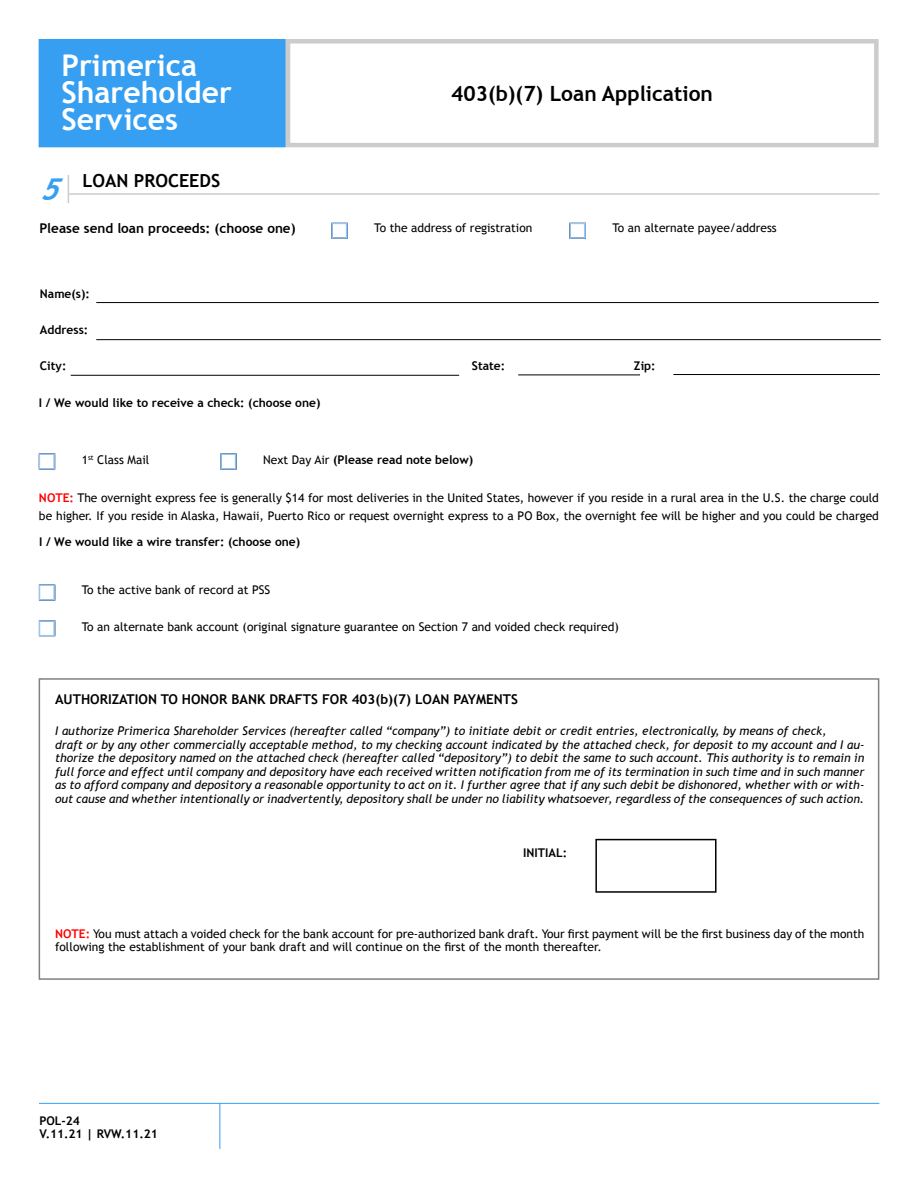
<style>
.page{position:relative;width:918px;height:1188px;background:#fff}
.page>*{position:absolute;margin:0;border:0;box-sizing:border-box;transform-origin:0 0}
.t1{font:700 30px/27px "Trebuchet MS";color:#fff}
.t2{font:italic 700 30px "Trebuchet";color:#369ff2}
.t3{font:700 21px "Trebuchet MS";color:#000}
.t4{font:700 18px "Trebuchet MS";color:#000}
.t5{font:700 13.5px "Trebuchet MS";color:#000}
.t6{font:italic 12px/13.5px "Trebuchet MS";color:#000}
.t7{font:12px/18px "Trebuchet MS";color:#000}
.t8{font:700 12px/13.5px "Trebuchet MS";color:#000}
.s1{font-weight:400}
.s2{font-weight:700;color:#f00}
</style>
<div class="page">
<hr style="left:39px;top:1103px;width:840px;height:1px;background:#369ff2">
<hr style="left:220px;top:1103px;width:1px;height:46px;background:#369ff2">
<div style="left:39px;top:678px;width:840px;height:302px;border:2px solid #808080"></div>
<div style="left:595px;top:839px;width:122px;height:54px;border:2px solid #000"></div>
<hr style="left:69px;top:193px;width:810px;height:2px;background:#ccc">
<svg style="left:68px;top:175px;width:1px;height:28px"></svg>
<hr style="left:96px;top:302px;width:783px;height:1px;background:#000">
<hr style="left:96px;top:339px;width:785px;height:1px;background:#000">
<hr style="left:71px;top:375px;width:388px;height:1px;background:#000">
<hr style="left:518px;top:375px;width:122px;height:1px;background:#000">
<hr style="left:673px;top:374px;width:207px;height:1px;background:#000">
<div style="left:39px;top:39px;width:247px;height:108px;background:#369ff2"></div>
<div style="left:286px;top:39px;width:593px;height:108px;border:4px solid #ccc"></div>
<div style="left:332px;top:223px;width:16px;height:15px;border:1px solid #97c9fe"></div>
<div style="left:570px;top:223px;width:16px;height:15px;border:1px solid #97c9fe"></div>
<div style="left:39px;top:454px;width:16px;height:15px;border:1px solid #97c9fe"></div>
<div style="left:221px;top:454px;width:16px;height:15px;border:1px solid #97c9fe"></div>
<div style="left:39px;top:585px;width:16px;height:15px;border:1px solid #97c9fe"></div>
<div style="left:39px;top:621px;width:16px;height:15px;border:1px solid #97c9fe"></div>
<h1 class="t1" style="left:62px;top:52px;width:172px">Primerica<br>Shareholder<br>Services</h1>
<h2 class="t3" style="left:451px;top:80px;width:263px">403(b)(7) Loan Application</h2>
<h3 class="t4" style="left:82px;top:169px;width:139px">LOAN PROCEEDS</h3>
<h1 class="t2" style="left:40px;top:171px;width:29px">5</h1>
<p class="t5" style="left:39px;top:220px;width:258px">Please send loan proceeds: (choose one)</p>
<p class="t7" style="left:612px;top:219px;width:166px">To an alternate payee/address</p>
<p class="t7" style="left:374px;top:219px;width:160px">To the address of registration</p>
<p class="t8" style="left:40px;top:287px;width:51px">Name(s):</p>
<p class="t8" style="left:40px;top:323px;width:50px">Address:</p>
<p class="t8" style="left:40px;top:359px;width:28px">City:</p>
<p class="t8" style="left:472px;top:359px;width:35px">State:</p>
<p class="t8" style="left:634px;top:359px;width:23px">Zip:</p>
<p class="t8" style="left:39px;top:396px;width:283px">I / We would like to receive a check: (choose one)</p>
<p class="t7" style="left:82px;top:451px;width:69px">1<sup>st</sup> Class Mail</p>
<p class="t8" style="left:263px;top:453px;width:212px"><span class="s1">Next Day Air</span> (Please read note below)</p>
<p class="t7" style="left:39px;top:489px;width:841px"><span class="s2">NOTE:</span> The overnight express fee is generally $14 for most deliveries in the United States, however if you reside in a rural area in the U.S. the charge could be higher. If you reside in Alaska, Hawaii, Puerto Rico or request overnight express to a PO Box, the overnight fee will be higher and you could be charged</p>
<p class="t8" style="left:39px;top:535px;width:263px">I / We would like a wire transfer: (choose one)</p>
<p class="t7" style="left:82px;top:581px;width:190px">To the active bank of record at PSS</p>
<p class="t7" style="left:82px;top:618px;width:539px">To an alternate bank account (original signature guarantee on Section 7 and voided check required)</p>
<p class="t5" style="left:55px;top:691px;width:465px">AUTHORIZATION TO HONOR BANK DRAFTS FOR 403(b)(7) LOAN PAYMENTS</p>
<p class="t6" style="left:55px;top:725px;width:811px">I authorize Primerica Shareholder Services (hereafter called “company”) to initiate debit or credit entries, electronically, by means of check,<br>draft or by any other commercially acceptable method, to my checking account indicated by the attached check, for deposit to my account and I au&shy;thorize the depository named on the attached check (hereafter called “depository”) to debit the same to such account. This authority is to remain in full force and effect until company and depository have each received written notification from me of its termination in such time and in such manner as to afford company and depository a reasonable opportunity to act on it. I further agree that if any such debit be dishonored, whether with or with&shy;out cause and whether intentionally or inadvertently, depository shall be under no liability whatsoever, regardless of the consequences of such action.</p>
<p class="t8" style="left:523px;top:846px;width:45px">INITIAL:</p>
<p class="t7" style="left:55px;top:927px;width:811px;line-height:13.5px"><span class="s2">NOTE:</span> You must attach a voided check for the bank account for pre-authorized bank draft. Your first payment will be the first business day of the month following the establishment of your bank draft and will continue on the first of the month thereafter.</p>
<p class="t8" style="left:39px;top:1114px;width:120px">POL-24<br>V.11.21 | RVW.11.21</p>
</div>
